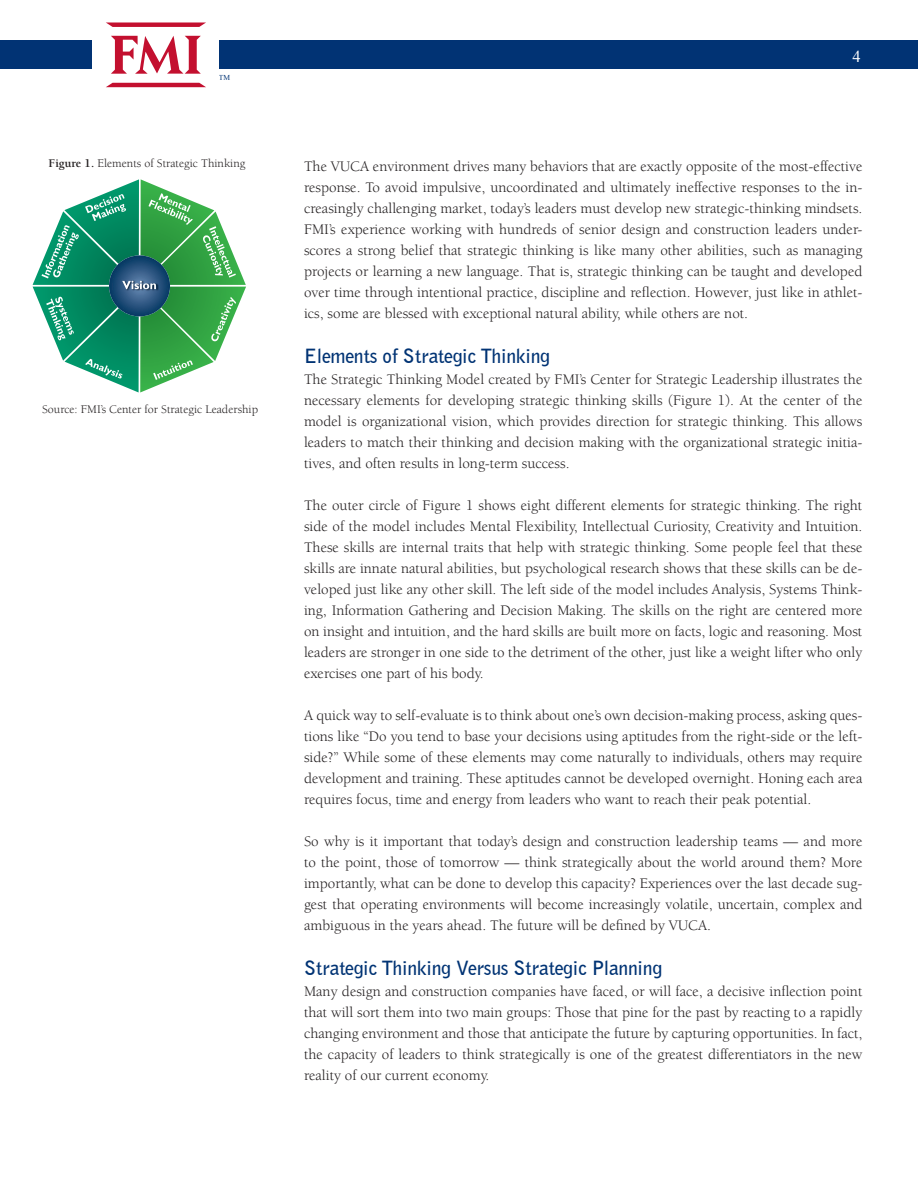
<style>
.page{position:relative;width:918px;height:1188px;background:#fff}
.page>*{position:absolute;margin:0;border:0;box-sizing:border-box;transform-origin:0 0}
.ParagraphTitle{font:700 19.5px "Bell Gothic BT";letter-spacing:-.01em;color:#013374}
.t1{font:16.5px "Times New Roman";color:#fff}
.Body{font:15px/21px "Berkeley Std";color:#231f20;text-align:justify}
.Body-2{font:12px "Berkeley Std";color:#231f20}
.t2{font:7.5px "Times New Roman";color:#013374}
.s1{font-weight:700}
</style>
<div class="page">
<div style="left:0;top:41px;width:918px;height:28px;background:#013374"></div>
<div style="left:92px;top:19px;width:127px;height:90px;background:#fff"></div>
<svg style="left:106px;top:83px;width:100px;height:4px"></svg>
<svg style="left:106px;top:22px;width:100px;height:5px"></svg>
<svg style="left:111px;top:36px;width:90px;height:38px"></svg>
<svg style="left:33px;top:179px;width:213px;height:214px"></svg>
<p class="t2" style="left:219px;top:73px;width:13px">TM</p>
<p class="Body-2" style="left:48px;top:156px;width:198px"><span class="s1">Figure 1.</span> Elements of Strategic Thinking</p>
<p class="Body-2" style="left:42px;top:403px;width:218px">Source: FMI’s Center for Strategic Leadership</p>
<p class="t1" style="left:853px;top:45px;width:10px">4</p>
<p class="Body" style="left:304px;top:156px;width:560px">The VUCA environment drives many behaviors that are exactly opposite of the most-effective response. To avoid impulsive, uncoordinated and ultimately ineffective responses to the in&shy;creasingly challenging market, today’s leaders must develop new strategic-thinking mindsets.<br>FMI’s experience working with hundreds of senior design and construction leaders under&shy;scores a strong belief that strategic thinking is like many other abilities, such as managing projects or learning a new language. That is, strategic thinking can be taught and developed over time through intentional practice, discipline and reflection. However, just like in athlet&shy;ics, some are blessed with exceptional natural ability, while others are not.</p>
<p class="ParagraphTitle" style="left:304px;top:343px;width:247px">Elements of Strategic Thinking</p>
<p class="Body" style="left:304px;top:369px;width:560px">The Strategic Thinking Model created by FMI’s Center for Strategic Leadership illustrates the necessary elements for developing strategic thinking skills (Figure 1). At the center of the model is organizational vision, which provides direction for strategic thinking. This allows leaders to match their thinking and decision making with the organizational strategic initia&shy;tives, and often results in long-term success.</p>
<p class="Body" style="left:304px;top:495px;width:560px">The outer circle of Figure 1 shows eight different elements for strategic thinking. The right side of the model includes Mental Flexibility, Intellectual Curiosity, Creativity and Intuition.<br>These skills are internal traits that help with strategic thinking. Some people feel that these skills are innate natural abilities, but psychological research shows that these skills can be de&shy;veloped just like any other skill. The left side of the model includes Analysis, Systems Think&shy;ing, Information Gathering and Decision Making. The skills on the right are centered more on insight and intuition, and the hard skills are built more on facts, logic and reasoning. Most leaders are stronger in one side to the detriment of the other, just like a weight lifter who only exercises one part of his body.</p>
<p class="Body" style="left:304px;top:705px;width:560px">A quick way to self-evaluate is to think about one’s own decision-making process, asking ques&shy;tions like “Do you tend to base your decisions using aptitudes from the right-side or the left&shy;side?” While some of these elements may come naturally to individuals, others may require development and training. These aptitudes cannot be developed overnight. Honing each area requires focus, time and energy from leaders who want to reach their peak potential.</p>
<p class="Body" style="left:304px;top:831px;width:560px">So why is it important that today’s design and construction leadership teams — and more to the point, those of tomorrow — think strategically about the world around them? More importantly, what can be done to develop this capacity? Experiences over the last decade sug&shy;gest that operating environments will become increasingly volatile, uncertain, complex and ambiguous in the years ahead. The future will be defined by VUCA.</p>
<p class="ParagraphTitle" style="left:304px;top:955px;width:360px">Strategic Thinking Versus Strategic Planning</p>
<p class="Body" style="left:304px;top:981px;width:560px">Many design and construction companies have faced, or will face, a decisive inflection point that will sort them into two main groups: Those that pine for the past by reacting to a rapidly changing environment and those that anticipate the future by capturing opportunities. In fact, the capacity of leaders to think strategically is one of the greatest differentiators in the new reality of our current economy.</p>
</div>
